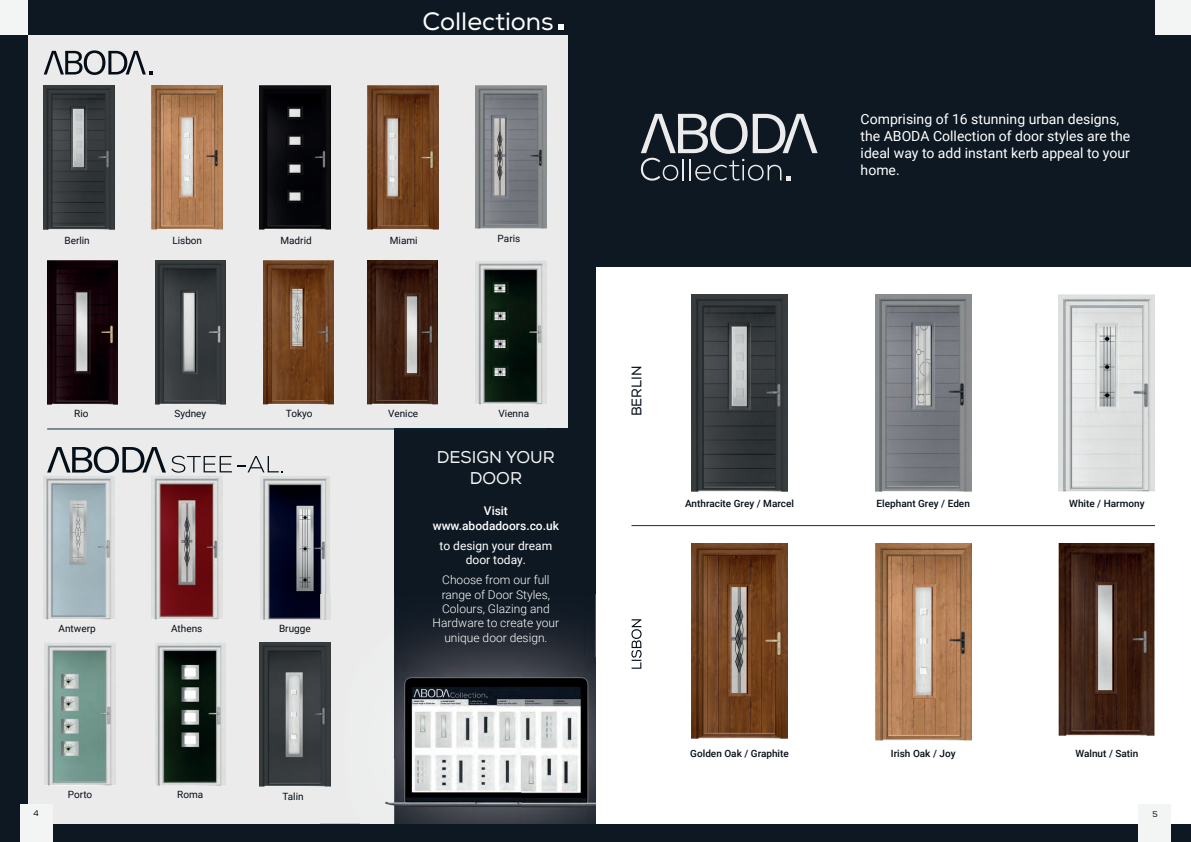
<style>
.page{position:relative;width:1191px;height:842px;background:#fff}
.page>*{position:absolute;margin:0;border:0;box-sizing:border-box;transform-origin:0 0}
.t1{font:25.1px "Nexa";color:#fff}
.t2{font:17px/20.4px "Nexa";color:#f3f4f4;text-align:center}
.t3{font:14px/16.8px "Roboto";color:#fff}
.t4{font:14px "Nexa";letter-spacing:-.01em;color:#050d17}
.t5{font:300 12px/14.4px "Roboto";color:#fff;text-align:center}
.t6{font:12px/14.4px "Roboto";color:#fff;text-align:center}
.t7{font:500 12px/14.4px "Roboto";color:#fff;text-align:center}
.t8{font:500 10px "Roboto";color:#050d17}
.t9{font:10px "Roboto";color:#050d17}
.t10{font:8px "Nexa";color:#050d17}
</style>
<div class="page">
<div style="left:0;top:0;width:595px;height:842px;background:#0e1822"></div>
<div style="left:28px;top:35px;width:539px;height:788px;background:#ebebec"></div>
<img style="left:152px;top:86px;width:70px;height:144px">
<img style="left:47px;top:260px;width:71px;height:144px">
<img style="left:152px;top:476px;width:70px;height:144px">
<img style="left:44px;top:86px;width:70px;height:144px">
<img style="left:475px;top:86px;width:71px;height:142px">
<img style="left:44px;top:476px;width:70px;height:144px">
<img style="left:260px;top:643px;width:60px;height:143px">
<img style="left:260px;top:86px;width:70px;height:144px">
<img style="left:155px;top:260px;width:70px;height:144px">
<img style="left:260px;top:476px;width:70px;height:144px">
<img style="left:45px;top:643px;width:70px;height:143px">
<img style="left:155px;top:642px;width:70px;height:144px">
<img style="left:368px;top:86px;width:70px;height:144px">
<img style="left:263px;top:260px;width:70px;height:144px">
<img style="left:367px;top:260px;width:70px;height:144px">
<img style="left:475px;top:261px;width:71px;height:143px">
<div style="left:595px;top:0;width:596px;height:267px;background:#0e1822"></div>
<div style="left:0;top:0;width:28px;height:35px;background:#f3f4f4"></div>
<img style="left:691px;top:295px;width:96px;height:196px">
<img style="left:691px;top:544px;width:96px;height:195px">
<img style="left:1058px;top:295px;width:97px;height:196px">
<img style="left:1058px;top:544px;width:97px;height:191px">
<img style="left:875px;top:295px;width:96px;height:196px">
<img style="left:875px;top:544px;width:96px;height:196px">
<div style="left:394px;top:428px;width:190px;height:414px;background:#0e1822"></div>
<hr style="left:47px;top:428px;width:499px;height:1px;background:#082e40">
<hr style="left:631px;top:525px;width:524px;height:1px;background:#082e40">
<div style="left:1155px;top:0;width:36px;height:35px;background:#f3f4f4"></div>
<img style="left:320px;top:594px;width:11px;height:193px">
<img style="left:320px;top:594px;width:10px;height:26px">
<img style="left:631px;top:619px;width:10px;height:50px">
<img style="left:394px;top:594px;width:190px;height:64px">
<img style="left:385px;top:658px;width:210px;height:165px">
<svg style="left:558px;top:24px;width:5px;height:6px"></svg>
<svg style="left:641px;top:113px;width:176px;height:68px"></svg>
<svg style="left:44px;top:50px;width:109px;height:25px"></svg>
<svg style="left:47px;top:446px;width:235px;height:27px"></svg>
<div style="left:0;top:823px;width:1191px;height:19px;background:#0e1822"></div>
<div style="left:20px;top:804px;width:32px;height:38px;background:#f3f4f4"></div>
<div style="left:1138px;top:804px;width:33px;height:38px;background:#f3f4f4"></div>
<h1 class="t1" style="left:422px;top:6px;width:133px">Collections</h1>
<p class="t9" style="left:64px;top:233px;width:27px">Berlin</p>
<p class="t9" style="left:497px;top:232px;width:24px">Paris</p>
<p class="t9" style="left:172px;top:233px;width:31px">Lisbon</p>
<p class="t9" style="left:280px;top:233px;width:33px">Madrid</p>
<p class="t9" style="left:390px;top:233px;width:29px">Miami</p>
<p class="t9" style="left:74px;top:406px;width:16px">Rio</p>
<p class="t9" style="left:174px;top:406px;width:33px">Sydney</p>
<p class="t9" style="left:286px;top:406px;width:28px">Tokyo</p>
<p class="t9" style="left:388px;top:406px;width:32px">Venice</p>
<p class="t9" style="left:498px;top:406px;width:32px">Vienna</p>
<p class="t9" style="left:59px;top:622px;width:39px">Antwerp</p>
<p class="t9" style="left:171px;top:622px;width:33px">Athens</p>
<p class="t9" style="left:279px;top:622px;width:33px">Brugge</p>
<p class="t2" style="left:437px;top:447px;width:120px">DESIGN YOUR<br>DOOR</p>
<p class="t7" style="left:433px;top:503px;width:128px">Visit www.abodadoors.co.uk</p>
<p class="t6" style="left:439px;top:538px;width:114px">to design your dream door today.</p>
<p class="t5" style="left:433px;top:572px;width:128px">Choose from our full range of Door Styles,<br>Colours, Glazing and<br>Hardware to create your unique door design.</p>
<p class="t9" style="left:68px;top:788px;width:26px">Porto</p>
<p class="t9" style="left:177px;top:788px;width:28px">Roma</p>
<p class="t9" style="left:282px;top:790px;width:23px">Talin</p>
<p class="t3" style="left:860px;top:110px;width:271px">Comprising of 16 stunning urban designs, the ABODA Collection of door styles are the ideal way to add instant kerb appeal to your home.</p>
<p class="t4" style="left:628px;top:416px;width:52px;rotate:-90deg">BERLIN</p>
<p class="t8" style="left:685px;top:496px;width:110px">Anthracite Grey / Marcel</p>
<p class="t8" style="left:876px;top:496px;width:95px">Elephant Grey / Eden</p>
<p class="t8" style="left:1069px;top:496px;width:77px">White / Harmony</p>
<p class="t8" style="left:690px;top:746px;width:100px">Golden Oak / Graphite</p>
<p class="t8" style="left:891px;top:746px;width:66px">Irish Oak / Joy</p>
<p class="t8" style="left:1075px;top:746px;width:64px">Walnut / Satin</p>
<p class="t10" style="left:33px;top:808px;width:7px">4</p>
<p class="t10" style="left:1152px;top:810px;width:7px">5</p>
</div>
